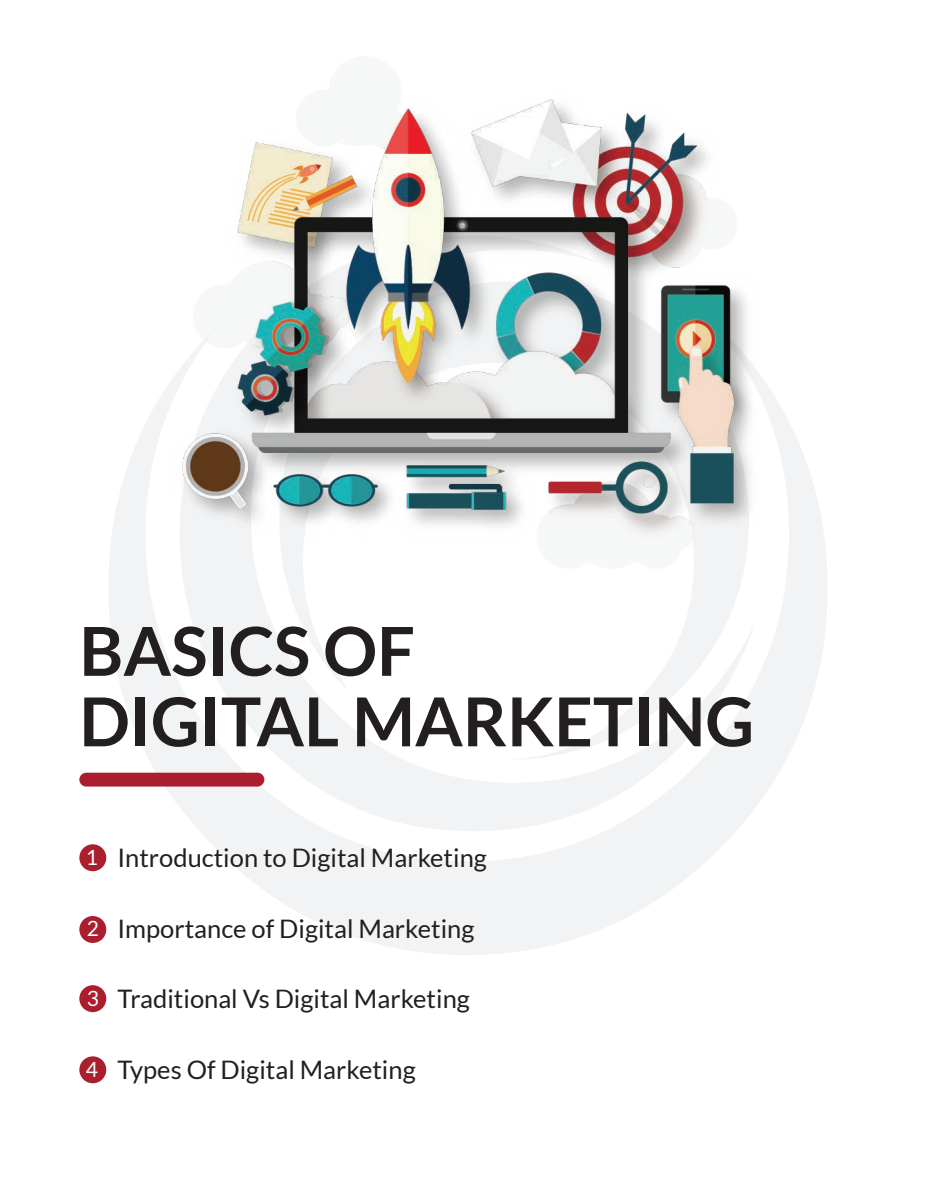
<style>
.page{position:relative;width:936px;height:1191px;background:#fff}
.page>*{position:absolute;margin:0;border:0;box-sizing:border-box;transform-origin:0 0}
.t1{font:700 67.5px/70.5px "Lato";color:#231f20}
.t2{font:25.5px "Lato";color:#231f20}
.t3{font:21px "Lato";color:#fff}
</style>
<div class="page">
<svg style="left:108px;top:379px;width:719px;height:576px"></svg>
<svg style="left:180px;top:568px;width:576px;height:263px;fill:#f2f3f4"></svg>
<svg style="left:279px;top:568px;width:469px;height:190px"></svg>
<svg style="left:287px;top:568px;width:438px;height:192px"></svg>
<div style="left:79px;top:772px;width:185px;height:14px;background:#aa1e2e;border-radius:7px"></div>
<div style="left:79px;top:844px;width:27px;height:27px;background:#aa1e2e;border-radius:50%"></div>
<div style="left:79px;top:916px;width:27px;height:27px;background:#aa1e2e;border-radius:50%"></div>
<div style="left:79px;top:985px;width:27px;height:27px;background:#aa1e2e;border-radius:50%"></div>
<div style="left:79px;top:1056px;width:27px;height:27px;background:#aa1e2e;border-radius:50%"></div>
<img style="left:173px;top:58px;width:590px;height:510px">
<h1 class="t1" style="left:79px;top:615px;width:676px">BASICS OF<br>DIGITAL MARKETING</h1>
<p class="t3" style="left:86px;top:845px;width:14px">1</p>
<p class="t2" style="left:117px;top:843px;width:371px">Introduction to Digital Marketing</p>
<p class="t3" style="left:87px;top:917px;width:14px">2</p>
<p class="t2" style="left:117px;top:914px;width:358px">Importance of Digital Marketing</p>
<p class="t3" style="left:87px;top:986px;width:14px">3</p>
<p class="t2" style="left:117px;top:984px;width:354px">Traditional Vs Digital Marketing</p>
<p class="t3" style="left:86px;top:1057px;width:14px">4</p>
<p class="t2" style="left:117px;top:1055px;width:300px">Types Of Digital Marketing</p>
</div>
